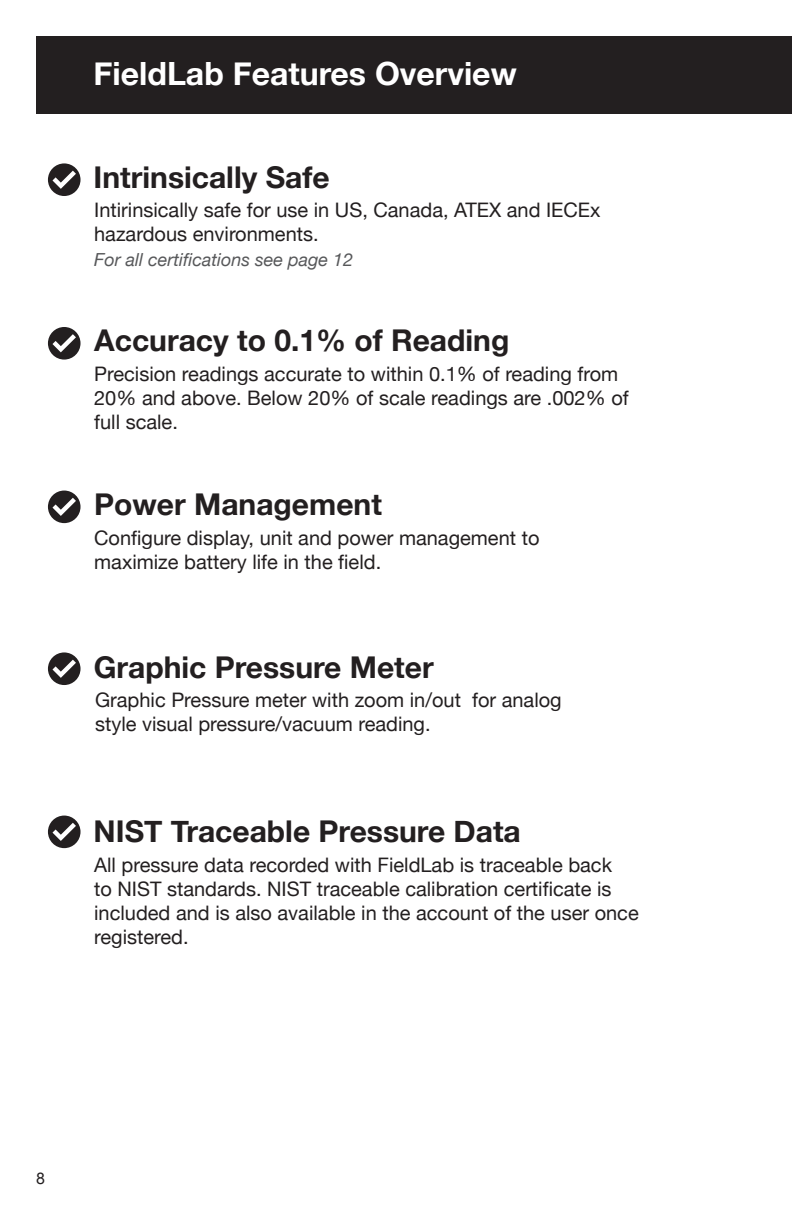
<style>
.page{position:relative;width:792px;height:1224px;background:#fff}
.page>*{position:absolute;margin:0;border:0;box-sizing:border-box;transform-origin:0 0}
.t1{font:700 32px "Helvetica Neue";color:#fff}
.t2{font:700 30px "Helvetica Neue";color:#231f20}
.t3{font:20px/24px "Helvetica Neue";color:#231f20}
.t4{font:italic 18px "Helvetica Neue";color:#57585a}
.t5{font:16px "Arial";color:#231f20}
</style>
<div class="page">
<div style="left:36px;top:36px;width:756px;height:78px;background:#231f20"></div>
<svg style="left:48px;top:163px;width:33px;height:33px"></svg>
<svg style="left:48px;top:327px;width:33px;height:33px"></svg>
<svg style="left:48px;top:491px;width:33px;height:32px"></svg>
<svg style="left:48px;top:652px;width:33px;height:33px"></svg>
<svg style="left:48px;top:816px;width:33px;height:32px"></svg>
<h1 class="t1" style="left:94px;top:49px;width:425px">FieldLab Features Overview</h1>
<h2 class="t2" style="left:94px;top:153px;width:237px">Intrinsically Safe</h2>
<p class="t3" style="left:94px;top:199px;width:508px">Intirinsically safe for use in US, Canada, ATEX and IECEx hazardous environments.</p>
<p class="t4" style="left:94px;top:247px;width:261px">For all certifications see page 12</p>
<h2 class="t2" style="left:94px;top:317px;width:417px">Accuracy to 0.1% of Reading</h2>
<p class="t3" style="left:94px;top:363px;width:536px">Precision readings accurate to within 0.1% of reading from<br>20% and above. Below 20% of scale readings are .002% of full scale.</p>
<h2 class="t2" style="left:94px;top:481px;width:289px">Power Management</h2>
<p class="t3" style="left:94px;top:527px;width:447px">Configure display, unit and power management to maximize battery life in the field.</p>
<h2 class="t2" style="left:94px;top:644px;width:342px">Graphic Pressure Meter</h2>
<p class="t3" style="left:95px;top:689px;width:468px">Graphic Pressure meter with zoom in/out for analog style visual pressure/vacuum reading.</p>
<h2 class="t2" style="left:94px;top:808px;width:429px">NIST Traceable Pressure Data</h2>
<p class="t3" style="left:94px;top:854px;width:546px">All pressure data recorded with FieldLab is traceable back<br>to NIST standards. NIST traceable calibration certificate is included and is also available in the account of the user once registered.</p>
<p class="t5" style="left:36px;top:1168px;width:10px">8</p>
</div>
